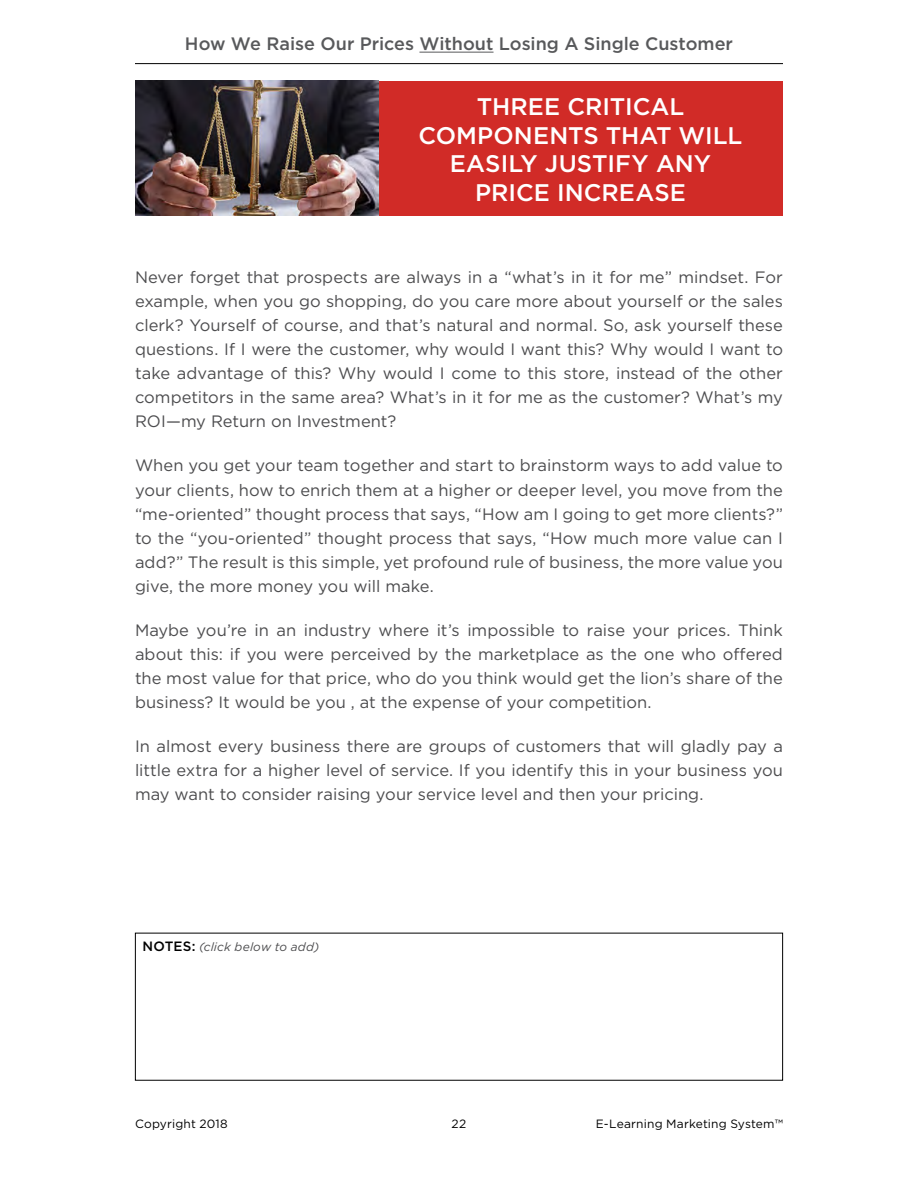
<style>
.page{position:relative;width:918px;height:1188px;background:#fff}
.page>*{position:absolute;margin:0;border:0;box-sizing:border-box;transform-origin:0 0}
.t1{font:500 24px/28.8px "Gotham";color:#fff;text-align:center}
.t2{font:500 18px "Gotham";color:#58595b}
.t3{font:16.5px/24px "Gotham";color:#4d4d4f;text-align:justify}
.t4{font:12px "Gotham";letter-spacing:.015em;color:#000}
.t5{font:italic 12px "Gotham";letter-spacing:.015em;color:#4d4d4f}
.s1{font-weight:500;font-style:normal;font-size:13.5px;color:#000}
</style>
<div class="page">
<hr style="left:135px;top:63px;width:648px;height:1px;background:#000">
<hr style="left:419px;top:52px;width:75px;height:1px;background:#58595b">
<div style="left:135px;top:81px;width:648px;height:135px;background:#d12b27"></div>
<img style="left:135px;top:81px;width:243px;height:135px">
<p class="t2" style="left:185px;top:32px;width:550px">How We Raise Our Prices Without Losing A Single Customer</p>
<h1 class="t1" style="left:418px;top:92px;width:325px">THREE CRITICAL<br>COMPONENTS THAT WILL<br>EASILY JUSTIFY ANY<br>PRICE INCREASE</h1>
<p class="t3" style="left:135px;top:265px;width:650px">Never forget that prospects are always in a “what’s in it for me” mindset. For example, when you go shopping, do you care more about yourself or the sales clerk? Yourself of course, and that’s natural and normal. So, ask yourself these questions. If I were the customer, why would I want this? Why would I want to take advantage of this? Why would I come to this store, instead of the other competitors in the same area? What’s in it for me as the customer? What’s my ROI—my Return on Investment?</p>
<p class="t3" style="left:135px;top:453px;width:650px">When you get your team together and start to brainstorm ways to add value to your clients, how to enrich them at a higher or deeper level, you move from the “me-oriented” thought process that says, “How am I going to get more clients?” to the “you-oriented” thought process that says, “How much more value can I add?” The result is this simple, yet profound rule of business, the more value you give, the more money you will make.</p>
<p class="t3" style="left:135px;top:618px;width:650px">Maybe you’re in an industry where it’s impossible to raise your prices. Think about this: if you were perceived by the marketplace as the one who offered the most value for that price, who do you think would get the lion’s share of the business? It would be you , at the expense of your competition.</p>
<p class="t3" style="left:135px;top:734px;width:650px">In almost every business there are groups of customers that will gladly pay a little extra for a higher level of service. If you identify this in your business you may want to consider raising your service level and then your pricing.</p>
<p class="t5" style="left:142px;top:939px;width:178px"><span class="s1">NOTES:</span> (click below to add)</p>
<p class="t4" style="left:135px;top:1116px;width:94px">Copyright 2018</p>
<p class="t4" style="left:452px;top:1116px;width:16px">22</p>
<p class="t4" style="left:596px;top:1116px;width:189px">E-Learning Marketing System™</p>
</div>
